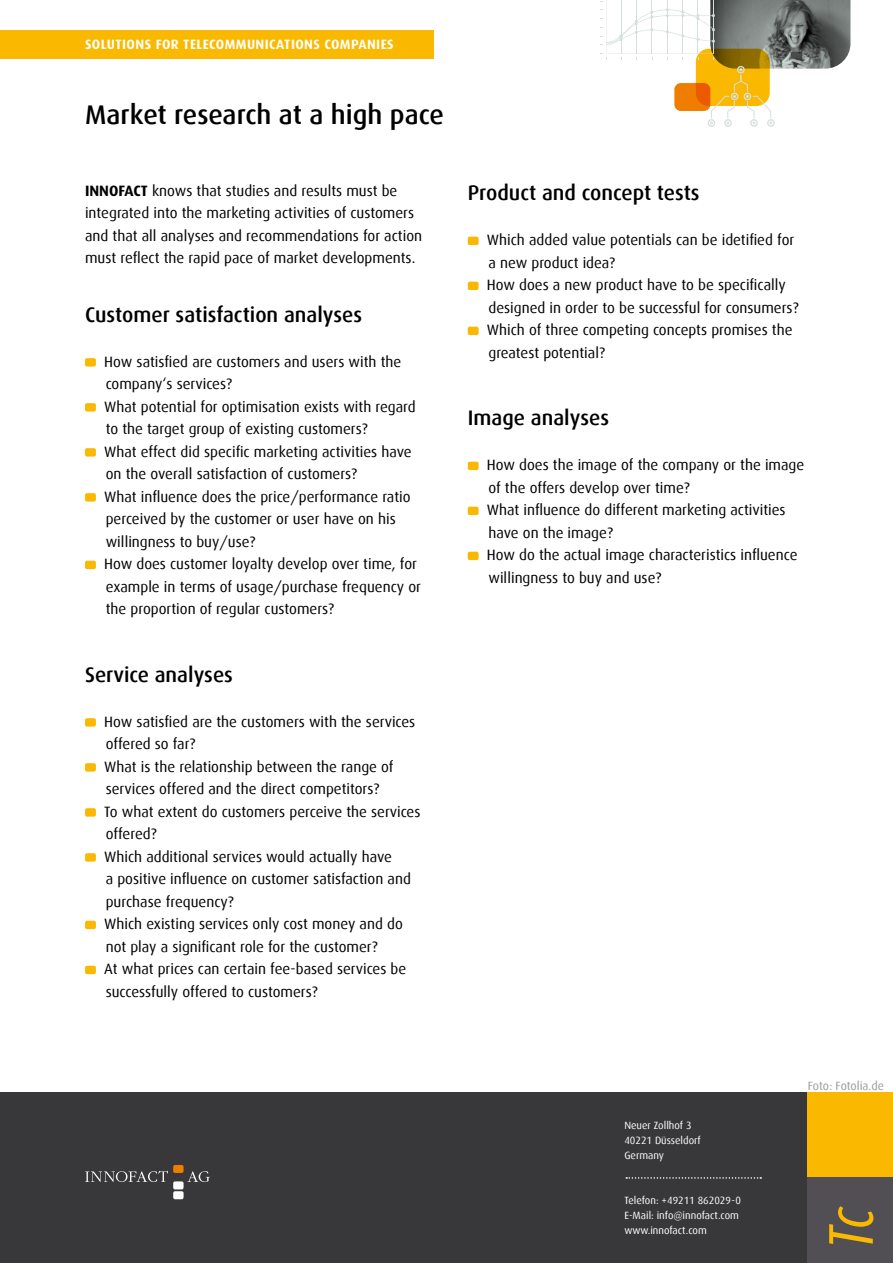
<style>
.page{position:relative;width:893px;height:1263px;background:#fff}
.page>*{position:absolute;margin:0;border:0;box-sizing:border-box;transform-origin:0 0}
.t1{font:italic 63.45px "Dax";color:#fbb800;scale:.84 1}
.t2{font:500 27px "Dax";color:#000}
.t3{font:500 21px "Dax";color:#000}
.t4{font:15px/22.5px "Dax";color:#000}
.t5{font:700 13.5px "Dax";letter-spacing:.03em;color:#fff}
.t6{font:12px "Dax";letter-spacing:-.005em;color:#a09a9c}
.t7{font:10.5px/15px "Dax";color:#fff}
.s1{font-weight:700}
</style>
<div class="page">
<div style="left:468px;top:237px;width:11px;height:8px;background:#fbb800;border-radius:2px"></div>
<div style="left:468px;top:282px;width:11px;height:8px;background:#fbb800;border-radius:2px"></div>
<div style="left:468px;top:327px;width:11px;height:8px;background:#fbb800;border-radius:2px"></div>
<div style="left:468px;top:462px;width:11px;height:8px;background:#fbb800;border-radius:2px"></div>
<div style="left:468px;top:507px;width:11px;height:8px;background:#fbb800;border-radius:2px"></div>
<div style="left:468px;top:552px;width:11px;height:8px;background:#fbb800;border-radius:2px"></div>
<div style="left:85px;top:358px;width:11px;height:9px;background:#fbb800;border-radius:2px"></div>
<div style="left:85px;top:403px;width:11px;height:9px;background:#fbb800;border-radius:2px"></div>
<div style="left:85px;top:448px;width:11px;height:9px;background:#fbb800;border-radius:2px"></div>
<div style="left:85px;top:493px;width:11px;height:9px;background:#fbb800;border-radius:2px"></div>
<div style="left:85px;top:561px;width:11px;height:8px;background:#fbb800;border-radius:2px"></div>
<div style="left:85px;top:718px;width:11px;height:9px;background:#fbb800;border-radius:2px"></div>
<div style="left:85px;top:763px;width:11px;height:9px;background:#fbb800;border-radius:2px"></div>
<div style="left:85px;top:808px;width:11px;height:9px;background:#fbb800;border-radius:2px"></div>
<div style="left:85px;top:853px;width:11px;height:9px;background:#fbb800;border-radius:2px"></div>
<div style="left:85px;top:921px;width:11px;height:8px;background:#fbb800;border-radius:2px"></div>
<div style="left:85px;top:966px;width:11px;height:8px;background:#fbb800;border-radius:2px"></div>
<svg style="left:600px;top:0;width:250px;height:127px"></svg>
<div style="left:0;top:1093px;width:893px;height:170px;background:#383739"></div>
<div style="left:0;top:31px;width:434px;height:28px;background:#fbb800"></div>
<div style="left:808px;top:1093px;width:85px;height:170px;background:#fbb800"></div>
<svg style="left:85px;top:1171px;width:83px;height:11px"></svg>
<div style="left:173px;top:1165px;width:11px;height:8px;background:#ef7d00;border-radius:2px"></div>
<div style="left:173px;top:1181px;width:11px;height:8px;background:#fff;border-radius:2px"></div>
<div style="left:173px;top:1191px;width:11px;height:8px;background:#fff;border-radius:2px"></div>
<svg style="left:187px;top:1171px;width:23px;height:11px"></svg>
<div style="left:808px;top:1178px;width:85px;height:85px;background:#514f54"></div>
<svg style="left:626px;top:1177px;width:135px;height:2px"></svg>
<p class="t5" style="left:85px;top:37px;width:310px">SOLUTIONS FOR TELECOMMUNICATIONS COMPANIES</p>
<h2 class="t2" style="left:85px;top:99px;width:360px">Market research at a high pace</h2>
<p class="t4" style="left:85px;top:179px;width:339px"><span class="s1">INNOFACT</span> knows that studies and results must be integrated into the marketing activities of customers and that all analyses and recommendations for action must reflect the rapid pace of market developments.</p>
<h3 class="t3" style="left:85px;top:303px;width:279px">Customer satisfaction analyses</h3>
<p class="t4" style="left:104px;top:350px;width:318px">How satisfied are customers and users with the company‘s services?<br>What potential for optimisation exists with regard to the target group of existing customers?<br>What effect did specific marketing activities have on the overall satisfaction of customers?<br>What influence does the price/performance ratio perceived by the customer or user have on his willingness to buy/use?<br>How does customer loyalty develop over time, for example in terms of usage/purchase frequency or the proportion of regular customers?</p>
<h3 class="t3" style="left:85px;top:663px;width:149px">Service analyses</h3>
<p class="t4" style="left:104px;top:710px;width:318px">How satisfied are the customers with the services offered so far?<br>What is the relationship between the range of services offered and the direct competitors?<br>To what extent do customers perceive the services offered?<br>Which additional services would actually have<br>a positive influence on customer satisfaction and purchase frequency?<br>Which existing services only cost money and do not play a significant role for the customer?<br>At what prices can certain fee-based services be successfully offered to customers?</p>
<h3 class="t3" style="left:468px;top:181px;width:233px">Product and concept tests</h3>
<p class="t4" style="left:487px;top:229px;width:313px">Which added value potentials can be idetified for a new product idea?<br>How does a new product have to be specifically designed in order to be successful for consumers?<br>Which of three competing concepts promises the greatest potential?</p>
<h3 class="t3" style="left:468px;top:406px;width:143px">Image analyses</h3>
<p class="t4" style="left:487px;top:454px;width:319px">How does the image of the company or the image of the offers develop over time?<br>What influence do different marketing activities have on the image?<br>How do the actual image characteristics influence willingness to buy and use?</p>
<p class="t7" style="left:624px;top:1118px;width:78px">Neuer Zollhof 3<br>40221 Düsseldorf<br>Germany</p>
<p class="t7" style="left:624px;top:1193px;width:118px">Telefon: +49211 862029-0<br>E-Mail: info@innofact.com www.innofact.com</p>
<p class="t6" style="left:808px;top:1079px;width:78px">Foto: Fotolia.de</p>
<h1 class="t1" style="left:816px;top:1250px;width:53px;rotate:-90deg">Tc</h1>
</div>
